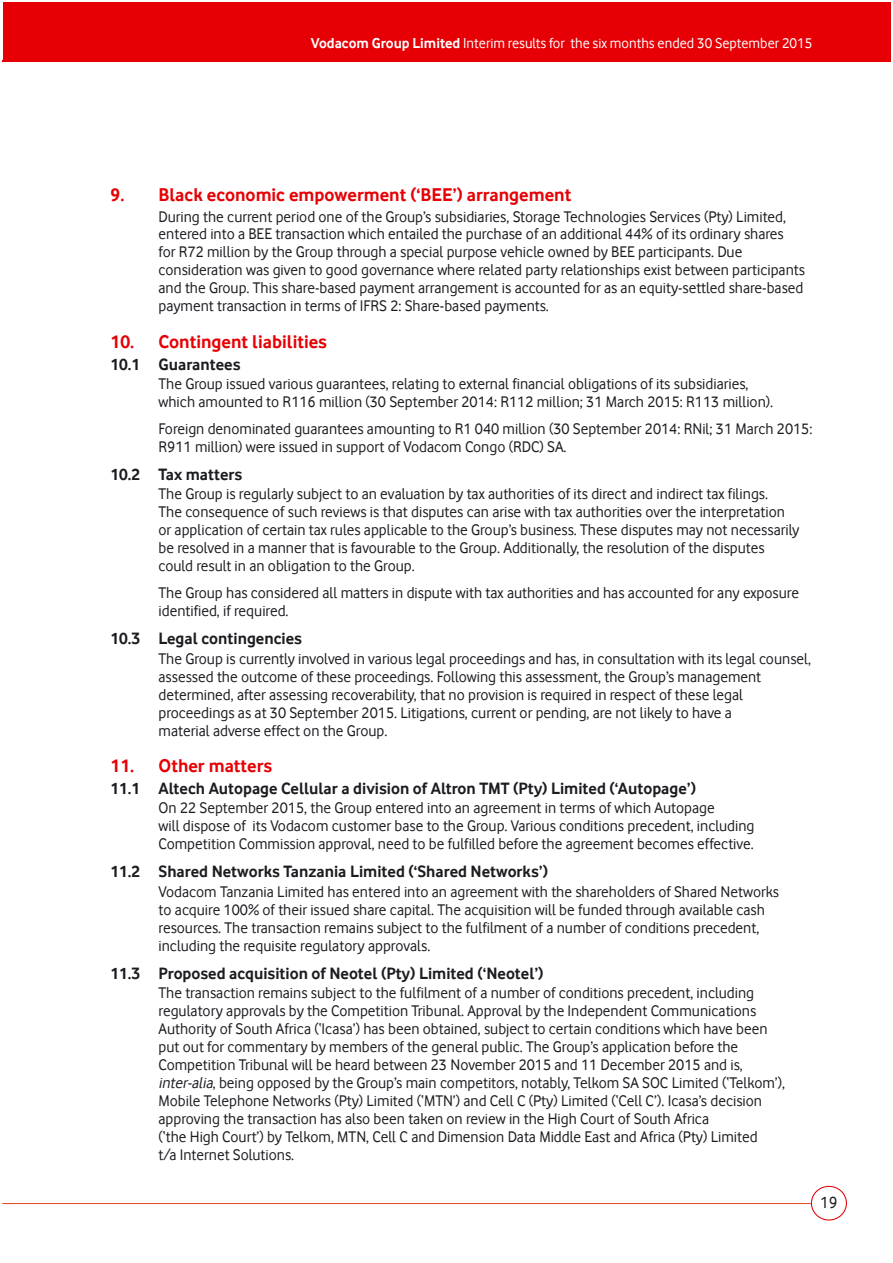
<style>
.page{position:relative;width:893px;height:1263px;background:#fff}
.page>*{position:absolute;margin:0;border:0;box-sizing:border-box;transform-origin:0 0}
.t1{font:700 19.05px "Vodafone Rg";color:#e60005}
.t2{font:700 16.95px "Vodafone Rg";color:#1b1c20}
.t3{font:16.95px "Vodafone Rg";color:#1b1c20}
.t4{font:15.9px/18px "Vodafone Rg";color:#1b1c20}
.t5{font:14.85px "Vodafone Rg";color:#fff}
.s1{font-weight:700}
.s2{font-style:italic}
</style>
<div class="page">
<div style="left:3px;top:2px;width:887px;height:60px;background:#e60005"></div>
<div style="left:810px;top:1186px;width:37px;height:35px;border:1px solid #e60005;border-radius:50%"></div>
<hr style="left:3px;top:1203px;width:807px;height:1px;background:#e9502e">
<p class="t5" style="left:311px;top:35px;width:503px"><span class="s1">Vodacom Group Limited</span> Interim results for the six months ended 30 September 2015</p>
<p class="t1" style="left:111px;top:188px;width:462px">9. Black economic empowerment (‘BEE’) arrangement</p>
<p class="t4" style="left:158px;top:207px;width:648px">During the current period one of the Group’s subsidiaries, Storage Technologies Services (Pty) Limited, entered into a BEE transaction which entailed the purchase of an additional 44% of its ordinary shares<br>for R72 million by the Group through a special purpose vehicle owned by BEE participants. Due consideration was given to good governance where related party relationships exist between participants and the Group. This share-based payment arrangement is accounted for as an equity-settled share-based payment transaction in terms of IFRS 2: Share-based payments.</p>
<p class="t1" style="left:111px;top:335px;width:218px">10. Contingent liabilities</p>
<p class="t2" style="left:111px;top:358px;width:131px">10.1 Guarantees</p>
<p class="t4" style="left:158px;top:375px;width:616px">The Group issued various guarantees, relating to external financial obligations of its subsidiaries, which amounted to R116 million (30 September 2014: R112 million; 31 March 2015: R113 million).</p>
<p class="t4" style="left:158px;top:420px;width:655px">Foreign denominated guarantees amounting to R1 040 million (30 September 2014: RNil; 31 March 2015:<br>R911 million) were issued in support of Vodacom Congo (RDC) SA.</p>
<p class="t2" style="left:111px;top:469px;width:133px">10.2 Tax matters</p>
<p class="t4" style="left:158px;top:485px;width:642px">The Group is regularly subject to an evaluation by tax authorities of its direct and indirect tax filings.<br>The consequence of such reviews is that disputes can arise with tax authorities over the interpretation or application of certain tax rules applicable to the Group’s business. These disputes may not necessarily be resolved in a manner that is favourable to the Group. Additionally, the resolution of the disputes could result in an obligation to the Group.</p>
<p class="t4" style="left:158px;top:584px;width:642px">The Group has considered all matters in dispute with tax authorities and has accounted for any exposure identified, if required.</p>
<p class="t2" style="left:111px;top:633px;width:193px">10.3 Legal contingencies</p>
<p class="t4" style="left:158px;top:649px;width:654px">The Group is currently involved in various legal proceedings and has, in consultation with its legal counsel, assessed the outcome of these proceedings. Following this assessment, the Group’s management determined, after assessing recoverability, that no provision is required in respect of these legal proceedings as at 30 September 2015. Litigations, current or pending, are not likely to have a<br>material adverse effect on the Group.</p>
<p class="t1" style="left:111px;top:759px;width:163px">11. Other matters</p>
<p class="t2" style="left:111px;top:783px;width:587px">11.1 Altech Autopage Cellular a division of Altron TMT (Pty) Limited (‘Autopage’)</p>
<p class="t4" style="left:158px;top:799px;width:597px">On 22 September 2015, the Group entered into an agreement in terms of which Autopage<br>will dispose of its Vodacom customer base to the Group. Various conditions precedent, including<br>Competition Commission approval, need to be fulfilled before the agreement becomes effective.</p>
<p class="t2" style="left:111px;top:866px;width:439px">11.2 Shared Networks Tanzania Limited (‘Shared Networks’)</p>
<p class="t4" style="left:158px;top:882px;width:622px">Vodacom Tanzania Limited has entered into an agreement with the shareholders of Shared Networks to acquire 100% of their issued share capital. The acquisition will be funded through available cash resources. The transaction remains subject to the fulfilment of a number of conditions precedent, including the requisite regulatory approvals.</p>
<p class="t2" style="left:111px;top:968px;width:434px">11.3 Proposed acquisition of Neotel (Pty) Limited (‘Neotel’)</p>
<p class="t4" style="left:158px;top:984px;width:628px">The transaction remains subject to the fulfilment of a number of conditions precedent, including regulatory approvals by the Competition Tribunal. Approval by the Independent Communications Authority of South Africa (‘Icasa’) has been obtained, subject to certain conditions which have been put out for commentary by members of the general public. The Group’s application before the Competition Tribunal will be heard between 23 November 2015 and 11 December 2015 and is, <span class="s2">inter-alia</span>, being opposed by the Group’s main competitors, notably, Telkom SA SOC Limited (‘Telkom’), Mobile Telephone Networks (Pty) Limited (‘MTN’) and Cell C (Pty) Limited (‘Cell C’). Icasa’s decision approving the transaction has also been taken on review in the High Court of South Africa<br>(‘the High Court’) by Telkom, MTN, Cell C and Dimension Data Middle East and Africa (Pty) Limited<br>t/a Internet Solutions.</p>
<p class="t3" style="left:820px;top:1193px;width:19px">19</p>
</div>
